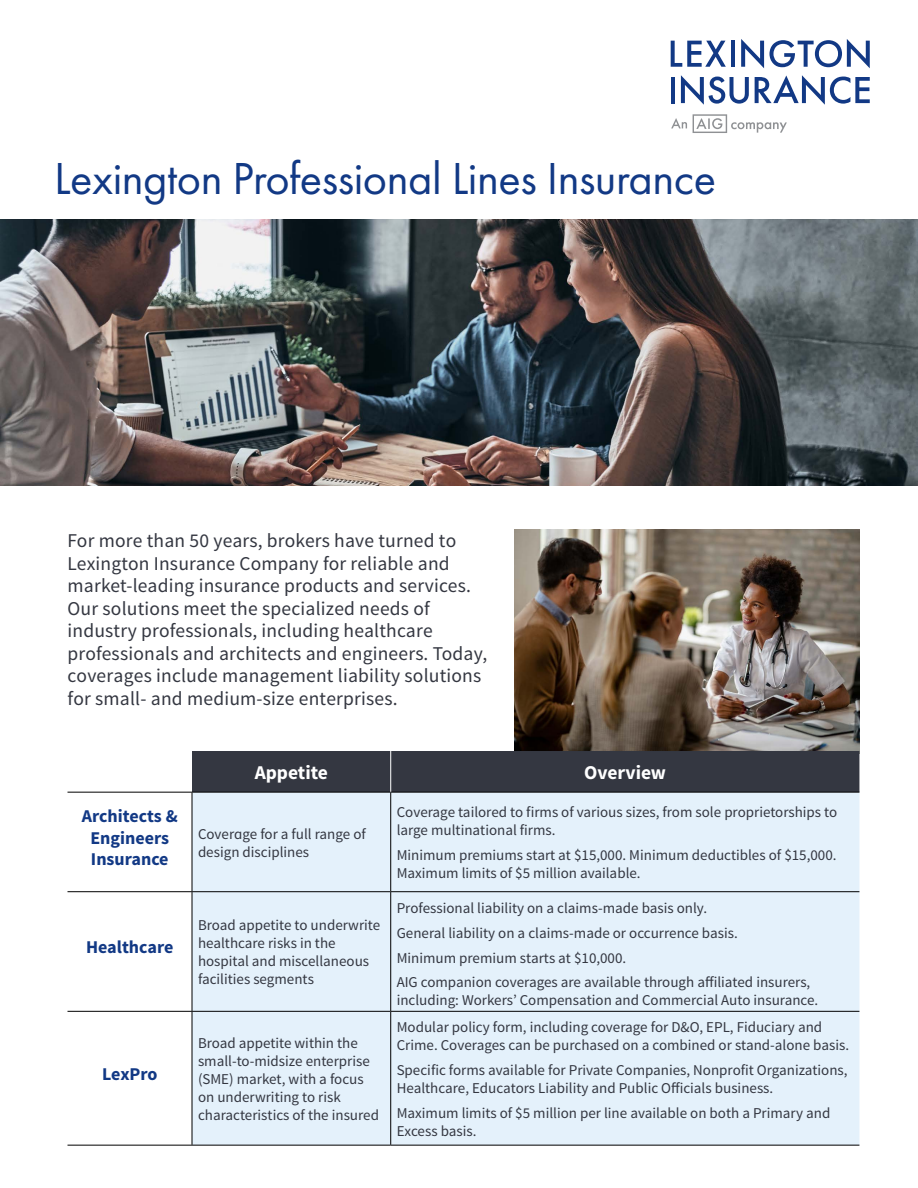
<style>
.page{position:relative;width:918px;height:1188px;background:#fff}
.page>*{position:absolute;margin:0;border:0;box-sizing:border-box;transform-origin:0 0}
.t1{font:46.5px "Futura PT";letter-spacing:-.01em;color:#123985}
.t2{font:19.5px/22.5px "Source Sans Pro";letter-spacing:.01em;color:#343741}
.t3{font:700 19.5px "Source Sans Pro";color:#fff}
.t4{font:700 18px/21.6px "Source Sans Pro";color:#123985;text-align:center}
.t5{font:15px/18px "Source Sans Pro";color:#343741}
</style>
<div class="page">
<img style="left:515px;top:529px;width:345px;height:225px">
<img style="left:0;top:219px;width:918px;height:267px">
<svg style="left:671px;top:41px;width:55px;height:26px"></svg>
<hr style="left:731px;top:41px;width:4px;height:26px;background:#123985">
<svg style="left:741px;top:39px;width:129px;height:29px"></svg>
<hr style="left:671px;top:77px;width:4px;height:26px;background:#123985">
<svg style="left:681px;top:75px;width:68px;height:30px"></svg>
<svg style="left:755px;top:75px;width:115px;height:30px"></svg>
<svg style="left:671px;top:118px;width:16px;height:10px"></svg>
<svg style="left:693px;top:114px;width:94px;height:19px"></svg>
<div style="left:192px;top:751px;width:667px;height:41px;background:#343741"></div>
<div style="left:193px;top:793px;width:666px;height:352px;background:#e4f1fb"></div>
<hr style="left:68px;top:792px;width:124px;height:1px;background:#000">
<hr style="left:192px;top:792px;width:199px;height:1px;background:#000">
<hr style="left:192px;top:793px;width:1px;height:98px;background:#000">
<hr style="left:391px;top:792px;width:468px;height:1px;background:#000">
<hr style="left:390px;top:793px;width:1px;height:98px;background:#000">
<hr style="left:68px;top:891px;width:124px;height:1px;background:#000">
<hr style="left:192px;top:891px;width:199px;height:1px;background:#000">
<hr style="left:192px;top:892px;width:1px;height:119px;background:#000">
<hr style="left:391px;top:891px;width:468px;height:1px;background:#000">
<hr style="left:390px;top:892px;width:1px;height:119px;background:#000">
<hr style="left:68px;top:1011px;width:124px;height:1px;background:#000">
<hr style="left:192px;top:1011px;width:199px;height:1px;background:#000">
<hr style="left:192px;top:1012px;width:1px;height:133px;background:#000">
<hr style="left:391px;top:1011px;width:468px;height:1px;background:#000">
<hr style="left:390px;top:1012px;width:1px;height:133px;background:#000">
<hr style="left:68px;top:1145px;width:124px;height:1px;background:#000">
<hr style="left:192px;top:1145px;width:199px;height:1px;background:#000">
<hr style="left:391px;top:1145px;width:468px;height:1px;background:#000">
<hr style="left:390px;top:751px;width:1px;height:41px;background:#fff">
<h1 class="t1" style="left:54px;top:151px;width:664px">Lexington Professional Lines Insurance</h1>
<p class="t2" style="left:67px;top:530px;width:421px">For more than 50 years, brokers have turned to Lexington Insurance Company for reliable and market-leading insurance products and services.<br>Our solutions meet the specialized needs of industry professionals, including healthcare professionals and architects and engineers. Today, coverages include management liability solutions for small- and medium-size enterprises.</p>
<p class="t4" style="left:82px;top:806px;width:97px">Architects &amp;<br>Engineers<br>Insurance</p>
<p class="t4" style="left:86px;top:937px;width:89px">Healthcare</p>
<p class="t4" style="left:102px;top:1064px;width:57px">LexPro</p>
<h2 class="t3" style="left:255px;top:760px;width:75px">Appetite</h2>
<h2 class="t3" style="left:584px;top:760px;width:84px">Overview</h2>
<p class="t5" style="left:198px;top:825px;width:169px">Coverage for a full range of design disciplines</p>
<p class="t5" style="left:198px;top:916px;width:184px">Broad appetite to underwrite healthcare risks in the hospital and miscellaneous facilities segments</p>
<p class="t5" style="left:198px;top:1034px;width:183px">Broad appetite within the small-to-midsize enterprise (SME) market, with a focus on underwriting to risk characteristics of the insured</p>
<p class="t5" style="left:397px;top:803px;width:442px">Coverage tailored to firms of various sizes, from sole proprietorships to large multinational firms.</p>
<p class="t5" style="left:397px;top:846px;width:441px">Minimum premiums start at $15,000. Minimum deductibles of $15,000.<br>Maximum limits of $5 million available.</p>
<p class="t5" style="left:397px;top:896px;width:415px;line-height:24.8px">Professional liability on a claims-made basis only.<br>General liability on a claims-made or occurrence basis.<br>Minimum premium starts at $10,000.<br>AIG companion coverages are available through affiliated insurers,</p>
<p class="t5" style="left:397px;top:992px;width:423px">including: Workers’ Compensation and Commercial Auto insurance.</p>
<p class="t5" style="left:397px;top:1018px;width:454px">Modular policy form, including coverage for D&amp;O, EPL, Fiduciary and<br>Crime. Coverages can be purchased on a combined or stand-alone basis.</p>
<p class="t5" style="left:397px;top:1061px;width:452px">Specific forms available for Private Companies, Nonprofit Organizations,<br>Healthcare, Educators Liability and Public Officials business.</p>
<p class="t5" style="left:397px;top:1104px;width:435px">Maximum limits of $5 million per line available on both a Primary and<br>Excess basis.</p>
</div>
